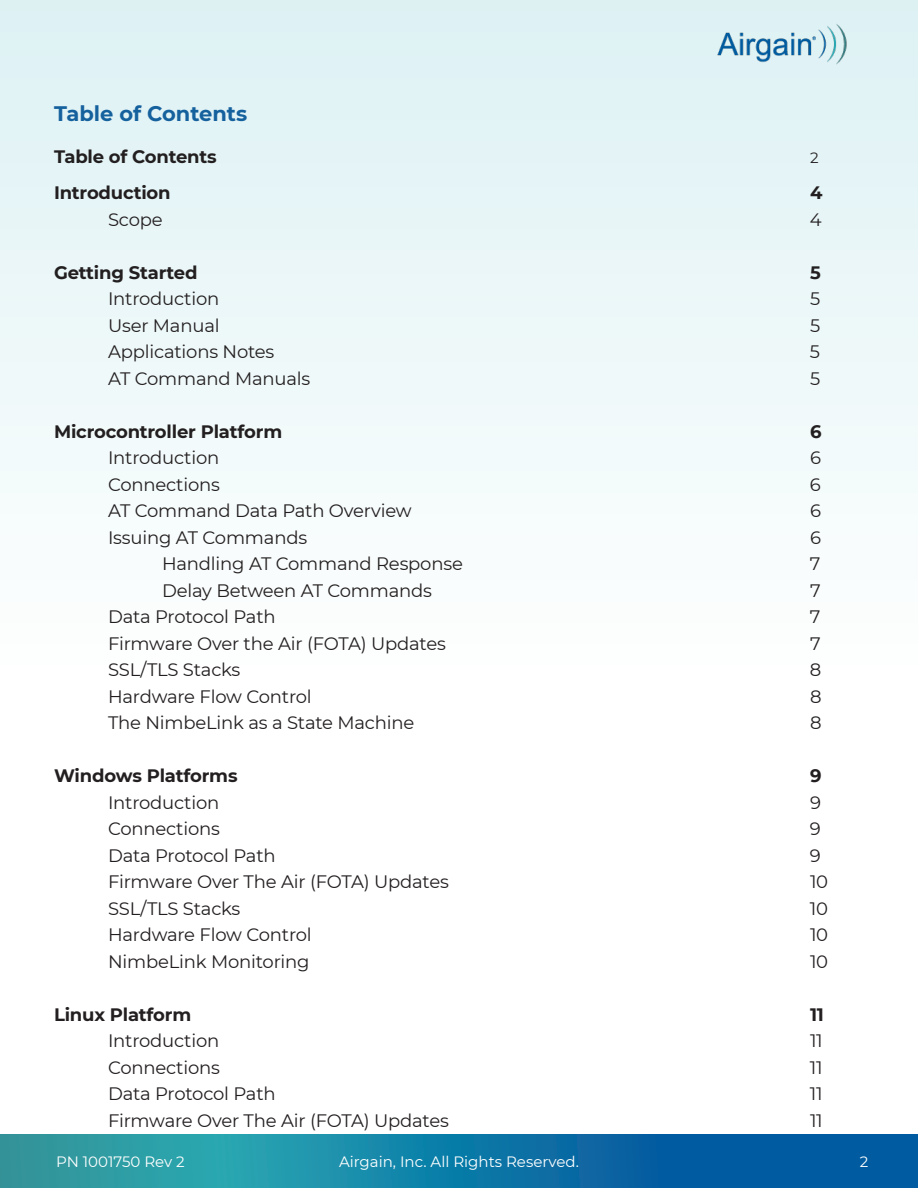
<style>
.page{position:relative;width:918px;height:1188px;background:#fff}
.page>*{position:absolute;margin:0;border:0;box-sizing:border-box;transform-origin:0 0}
.t1{font:700 21px "Montserrat";color:#15619d}
.t2{font:18px "Montserrat";letter-spacing:-.01em;color:#231f20}
.t3{font:700 18px "Montserrat";letter-spacing:-.01em;color:#231f20}
.t4{font:15px "Montserrat";color:#fff}
.t5{font:15px "Montserrat";color:#231f20}
</style>
<div class="page">
<div style="left:0;top:0;width:918px;height:678px;background:linear-gradient(to bottom,#ddf1f4,#fefffe)"></div>
<svg style="left:0;top:1134px;width:918px;height:54px;background:#147ca4"></svg>
<img style="left:686px;top:23px;width:192px;height:42px">
<p class="t1" style="left:54px;top:99px;width:195px">Table of Contents</p>
<p class="t3" style="left:54px;top:144px;width:164px">Table of Contents</p>
<p class="t5" style="left:810px;top:147px;width:10px">2</p>
<p class="t3" style="left:54px;top:180px;width:118px">Introduction</p>
<p class="t3" style="left:810px;top:180px;width:14px">4</p>
<p class="t2" style="left:108px;top:207px;width:56px">Scope</p>
<p class="t2" style="left:810px;top:207px;width:13px">4</p>
<p class="t3" style="left:54px;top:259px;width:145px">Getting Started</p>
<p class="t3" style="left:810px;top:259px;width:12px">5</p>
<p class="t2" style="left:108px;top:286px;width:113px">Introduction</p>
<p class="t2" style="left:810px;top:286px;width:12px">5</p>
<p class="t2" style="left:108px;top:313px;width:113px">User Manual</p>
<p class="t2" style="left:810px;top:313px;width:12px">5</p>
<p class="t2" style="left:108px;top:339px;width:168px">Applications Notes</p>
<p class="t2" style="left:810px;top:339px;width:12px">5</p>
<p class="t2" style="left:108px;top:366px;width:204px">AT Command Manuals</p>
<p class="t2" style="left:810px;top:366px;width:12px">5</p>
<p class="t3" style="left:54px;top:418px;width:230px">Microcontroller Platform</p>
<p class="t3" style="left:810px;top:418px;width:13px">6</p>
<p class="t2" style="left:108px;top:445px;width:113px">Introduction</p>
<p class="t2" style="left:810px;top:445px;width:12px">6</p>
<p class="t2" style="left:108px;top:472px;width:113px">Connections</p>
<p class="t2" style="left:810px;top:472px;width:12px">6</p>
<p class="t2" style="left:108px;top:498px;width:305px">AT Command Data Path Overview</p>
<p class="t2" style="left:810px;top:498px;width:12px">6</p>
<p class="t2" style="left:108px;top:525px;width:201px">Issuing AT Commands</p>
<p class="t2" style="left:810px;top:525px;width:12px">6</p>
<p class="t2" style="left:162px;top:551px;width:302px">Handling AT Command Response</p>
<p class="t2" style="left:810px;top:551px;width:12px">7</p>
<p class="t2" style="left:162px;top:578px;width:272px">Delay Between AT Commands</p>
<p class="t2" style="left:810px;top:578px;width:12px">7</p>
<p class="t2" style="left:108px;top:604px;width:169px">Data Protocol Path</p>
<p class="t2" style="left:810px;top:604px;width:12px">7</p>
<p class="t2" style="left:108px;top:631px;width:339px">Firmware Over the Air (FOTA) Updates</p>
<p class="t2" style="left:810px;top:631px;width:12px">7</p>
<p class="t2" style="left:108px;top:657px;width:134px">SSL/TLS Stacks</p>
<p class="t2" style="left:810px;top:657px;width:13px">8</p>
<p class="t2" style="left:108px;top:684px;width:205px">Hardware Flow Control</p>
<p class="t2" style="left:810px;top:684px;width:13px">8</p>
<p class="t2" style="left:108px;top:710px;width:308px">The NimbeLink as a State Machine</p>
<p class="t2" style="left:810px;top:710px;width:13px">8</p>
<p class="t3" style="left:54px;top:763px;width:185px">Windows Platforms</p>
<p class="t3" style="left:810px;top:763px;width:13px">9</p>
<p class="t2" style="left:108px;top:790px;width:113px">Introduction</p>
<p class="t2" style="left:810px;top:790px;width:12px">9</p>
<p class="t2" style="left:108px;top:816px;width:113px">Connections</p>
<p class="t2" style="left:810px;top:816px;width:12px">9</p>
<p class="t2" style="left:108px;top:843px;width:169px">Data Protocol Path</p>
<p class="t2" style="left:810px;top:843px;width:12px">9</p>
<p class="t2" style="left:108px;top:869px;width:342px">Firmware Over The Air (FOTA) Updates</p>
<p class="t2" style="left:810px;top:869px;width:20px">10</p>
<p class="t2" style="left:108px;top:896px;width:134px">SSL/TLS Stacks</p>
<p class="t2" style="left:810px;top:896px;width:20px">10</p>
<p class="t2" style="left:108px;top:922px;width:205px">Hardware Flow Control</p>
<p class="t2" style="left:810px;top:922px;width:20px">10</p>
<p class="t2" style="left:108px;top:949px;width:203px">NimbeLink Monitoring</p>
<p class="t2" style="left:810px;top:949px;width:20px">10</p>
<p class="t3" style="left:54px;top:1001px;width:139px">Linux Platform</p>
<p class="t3" style="left:810px;top:1001px;width:15px">11</p>
<p class="t2" style="left:108px;top:1028px;width:113px">Introduction</p>
<p class="t2" style="left:810px;top:1028px;width:14px">11</p>
<p class="t2" style="left:108px;top:1055px;width:113px">Connections</p>
<p class="t2" style="left:810px;top:1055px;width:14px">11</p>
<p class="t2" style="left:108px;top:1081px;width:169px">Data Protocol Path</p>
<p class="t2" style="left:810px;top:1081px;width:14px">11</p>
<p class="t2" style="left:108px;top:1108px;width:342px">Firmware Over The Air (FOTA) Updates</p>
<p class="t2" style="left:810px;top:1108px;width:14px">11</p>
<p class="t4" style="left:56px;top:1152px;width:130px">PN 1001750 Rev 2</p>
<p class="t4" style="left:339px;top:1152px;width:241px">Airgain, Inc. All Rights Reserved.</p>
<p class="t4" style="left:860px;top:1152px;width:10px">2</p>
</div>
